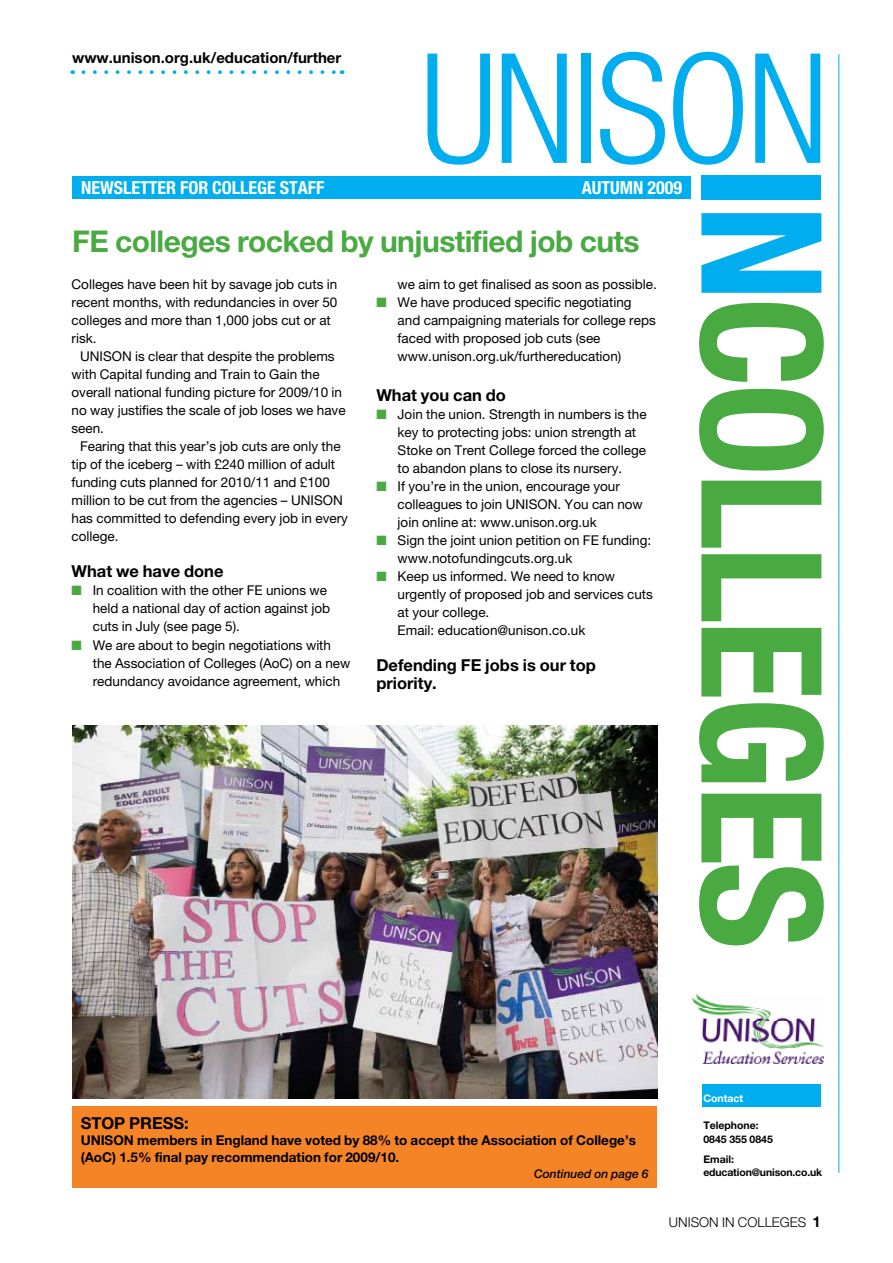
<style>
.page{position:relative;width:893px;height:1263px;background:#fff}
.page>*{position:absolute;margin:0;border:0;box-sizing:border-box;transform-origin:0 0}
.t1{font:700 condensed 168px "Helvetica Neue";letter-spacing:-.025em;color:#49aa42}
.t2{font:300 condensed 153px "Helvetica Neue";letter-spacing:-.025em;color:#00aeef}
.t3{font:700 30px "Helvetica Neue";letter-spacing:-.02em;color:#49aa42}
.t4{font:700 condensed 18px "Helvetica Neue";color:#fff}
.t5{font:700 16.5px/18px "Helvetica Neue";color:#000}
.t6{font:700 15px "Helvetica Neue";color:#000}
.t7{font:13.5px/18px "Helvetica Neue";color:#000}
.t8{font:700 13.5px/16.5px "Helvetica Neue";color:#000}
.t9{font:300 13.5px "Helvetica Neue";color:#000}
.t10{font:italic 500 12px "Helvetica Neue";color:#000}
.t11{font:700 10.5px/13.5px "Helvetica Neue";color:#000}
.t12{font:700 10.5px "Helvetica Neue";color:#fff}
.s1{color:#00aeef}
.s2{color:#49aa42}
.s3{font-weight:700;font-size:15px}
</style>
<div class="page">
<div style="left:72px;top:176px;width:619px;height:22px;background:#00aeef"></div>
<hr style="left:839px;top:54px;width:1px;height:1119px;background:#00aeef">
<svg style="left:83px;top:70px;width:253px;height:4px"></svg>
<img style="left:692px;top:995px;width:131px;height:69px">
<div style="left:702px;top:1084px;width:119px;height:22px;background:#00aeef"></div>
<div style="left:72px;top:1106px;width:585px;height:82px;background:#f58427"></div>
<img style="left:72px;top:726px;width:585px;height:373px">
<p class="t6" style="left:72px;top:49px;width:271px">www.unison.org.uk/education/further</p>
<h2 class="t2" style="left:420px;top:21px;width:410px">UNISON</h2>
<h1 class="t1" style="left:863px;top:166px;width:785px;rotate:90deg"><span class="s1">IN</span>COLLEGES</h1>
<h3 class="t4" style="left:81px;top:177px;width:142px">NEWSLETTER FOR COLLEGE</h3>
<h3 class="t4" style="left:280px;top:177px;width:46px">STAFF</h3>
<h3 class="t4" style="left:582px;top:177px;width:102px">AUTUMN 2009</h3>
<h3 class="t3" style="left:72px;top:223px;width:569px">FE colleges rocked by unjustified job cuts</h3>
<p class="t7" style="left:398px;top:275px;width:261px">we aim to get finalised as soon as possible.</p>
<p class="t7" style="left:398px;top:293px;width:260px;text-indent:-21px"><span class="s2">■</span> We have produced specific negotiating and campaigning materials for college reps faced with proposed job cuts (see www.unison.org.uk/furthereducation)</p>
<p class="t5" style="left:376px;top:386px;width:131px">What you can do</p>
<p class="t7" style="left:398px;top:405px;width:250px;text-indent:-21px"><span class="s2">■</span> Join the union. Strength in numbers is the key to protecting jobs: union strength at Stoke on Trent College forced the college to abandon plans to close its nursery.</p>
<p class="t7" style="left:398px;top:477px;width:247px;text-indent:-21px"><span class="s2">■</span> If you’re in the union, encourage your colleagues to join UNISON. You can now join online at: www.unison.org.uk</p>
<p class="t7" style="left:398px;top:531px;width:255px;text-indent:-21px"><span class="s2">■</span> Sign the joint union petition on FE funding: www.notofundingcuts.org.uk</p>
<p class="t7" style="left:398px;top:567px;width:257px;text-indent:-21px"><span class="s2">■</span> Keep us informed. We need to know urgently of proposed job and services cuts at your college.<br>Email: education@unison.co.uk</p>
<p class="t5" style="left:376px;top:656px;width:221px">Defending FE jobs is our top priority.</p>
<p class="t7" style="left:72px;top:275px;width:267px">Colleges have been hit by savage job cuts in recent months, with redundancies in over 50 colleges and more than 1,000 jobs cut or at risk.</p>
<p class="t7" style="left:72px;top:347px;width:276px;text-indent:9px">UNISON is clear that despite the problems with Capital funding and Train to Gain the overall national funding picture for 2009/10 in no way justifies the scale of job loses we have seen.</p>
<p class="t7" style="left:72px;top:437px;width:278px;text-indent:9px">Fearing that this year’s job cuts are only the tip of the iceberg – with £240 million of adult funding cuts planned for 2010/11 and £100 million to be cut from the agencies – UNISON has committed to defending every job in every college.</p>
<p class="t5" style="left:72px;top:562px;width:153px">What we have done</p>
<p class="t7" style="left:93px;top:581px;width:239px;text-indent:-21px"><span class="s2">■</span> In coalition with the other FE unions we held a national day of action against job cuts in July (see page 5).</p>
<p class="t7" style="left:93px;top:635px;width:259px;text-indent:-21px"><span class="s2">■</span> We are about to begin negotiations with the Association of Colleges (AoC) on a new redundancy avoidance agreement, which</p>
<p class="t5" style="left:81px;top:1113px;width:110px">STOP PRESS:</p>
<p class="t8" style="left:81px;top:1132px;width:557px">UNISON members in England have voted by 88% to accept the Association of College’s (AoC) 1.5% final pay recommendation for 2009/10.</p>
<p class="t10" style="left:534px;top:1167px;width:116px">Continued on page 6</p>
<p class="t12" style="left:703px;top:1092px;width:41px">Contact</p>
<p class="t11" style="left:703px;top:1118px;width:71px">Telephone:<br>0845 355 0845</p>
<p class="t11" style="left:703px;top:1152px;width:120px">Email: education@unison.co.uk</p>
<p class="t9" style="left:669px;top:1214px;width:153px">UNISON IN COLLEGES <span class="s3">1</span></p>
</div>
